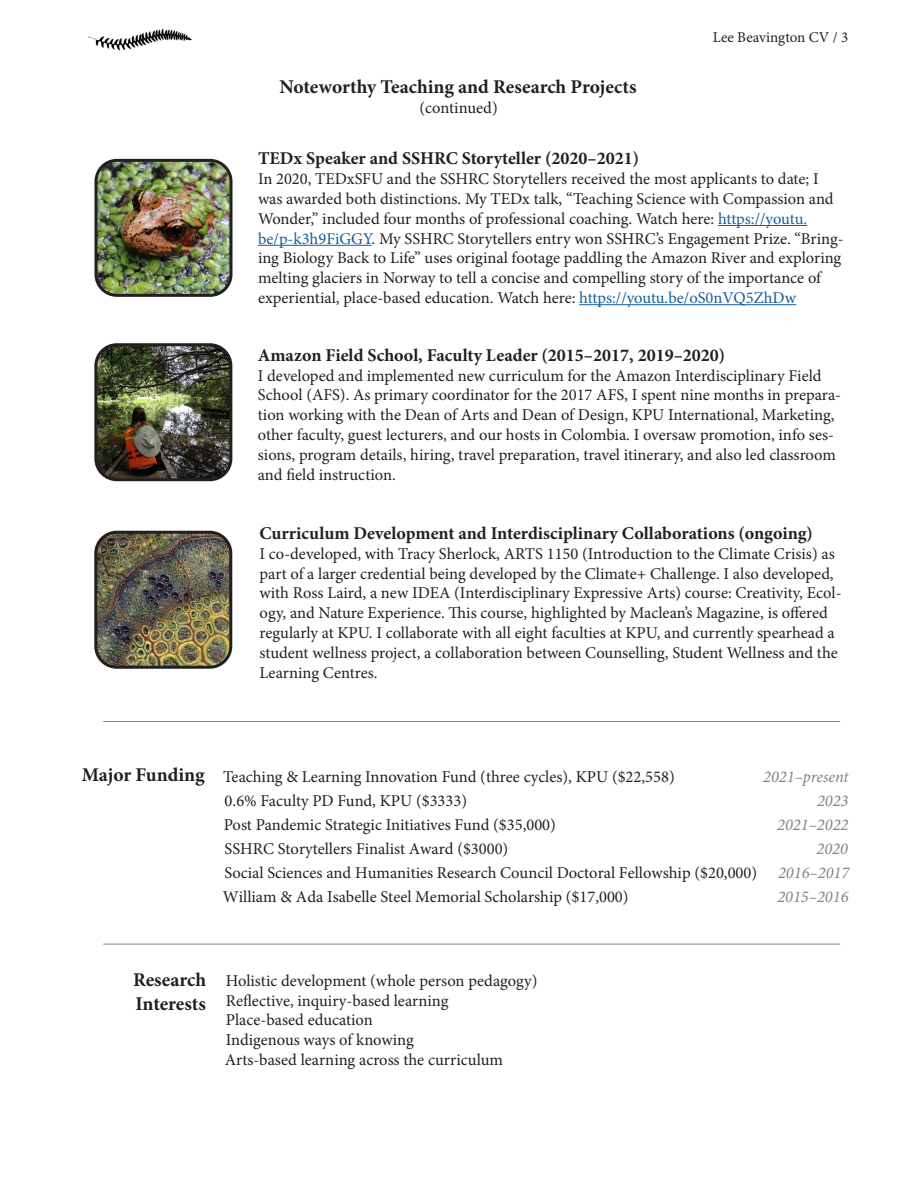
<style>
.page{position:relative;width:918px;height:1188px;background:#fff}
.page>*{position:absolute;margin:0;border:0;box-sizing:border-box;transform-origin:0 0}
.Heading{font:700 19.5px "Minion Pro";letter-spacing:-.005em;color:#231f20}
.t1{font:700 18px "Minion Pro";color:#231f20}
.Bullets{font:16.5px/19.8px "Minion Pro";color:#231f20}
.Numbers{font:italic 16.5px "Minion Pro";color:#808285}
.Heading-2{font:16.5px "Minion Pro";color:#231f20}
.t2{font:15px "Minion Pro";color:#231f20}
.s1{color:#175d9e}
</style>
<div class="page">
<img style="left:88px;top:28px;width:104px;height:23px">
<img style="left:98px;top:161px;width:133px;height:132px">
<div style="left:94px;top:159px;width:138px;height:138px;border:3px solid #231f20;border-radius:21px"></div>
<hr style="left:718px;top:225px;width:89px;height:1px;background:#175d9e">
<hr style="left:258px;top:245px;width:114px;height:1px;background:#175d9e">
<hr style="left:579px;top:304px;width:217px;height:1px;background:#175d9e">
<img style="left:98px;top:347px;width:133px;height:133px">
<div style="left:94px;top:343px;width:138px;height:138px;border:3px solid #231f20;border-radius:21px"></div>
<img style="left:98px;top:532px;width:133px;height:133px">
<div style="left:94px;top:531px;width:138px;height:138px;border:3px solid #231f20;border-radius:21px"></div>
<hr style="left:103px;top:721px;width:737px;height:1px;background:#808285">
<hr style="left:103px;top:944px;width:737px;height:1px;background:#808285">
<p class="Heading" style="left:279px;top:73px;width:359px">Noteworthy Teaching and Research Projects</p>
<p class="Heading-2" style="left:420px;top:96px;width:80px">(continued)</p>
<p class="t2" style="left:713px;top:28px;width:137px">Lee Beavington CV / 3</p>
<p class="t1" style="left:258px;top:146px;width:383px">TEDx Speaker and SSHRC Storyteller (2020–2021)</p>
<p class="Bullets" style="left:258px;top:169px;width:587px">In 2020, TEDxSFU and the SSHRC Storytellers received the most applicants to date; I was awarded both distinctions. My TEDx talk, “Teaching Science with Compassion and Wonder,” included four months of professional coaching. Watch here: <span class="s1">https://youtu. be/p-k3h9FiGGY</span>. My SSHRC Storytellers entry won SSHRC’s Engagement Prize. “Bring&shy;ing Biology Back to Life” uses original footage paddling the Amazon River and exploring melting glaciers in Norway to tell a concise and compelling story of the importance of experiential, place-based education. Watch here: <span class="s1">https://youtu.be/oS0nVQ5ZhDw</span></p>
<p class="t1" style="left:258px;top:342px;width:469px">Amazon Field School, Faculty Leader (2015–2017, 2019–2020)</p>
<p class="Bullets" style="left:258px;top:366px;width:585px">I developed and implemented new curriculum for the Amazon Interdisciplinary Field School (AFS). As primary coordinator for the 2017 AFS, I spent nine months in prepara&shy;tion working with the Dean of Arts and Dean of Design, KPU International, Marketing, other faculty, guest lecturers, and our hosts in Colombia. I oversaw promotion, info ses&shy;sions, program details, hiring, travel preparation, travel itinerary, and also led classroom and field instruction.</p>
<p class="t1" style="left:260px;top:521px;width:555px">Curriculum Development and Interdisciplinary Collaborations (ongoing)</p>
<p class="Bullets" style="left:260px;top:544px;width:583px">I co-developed, with Tracy Sherlock, ARTS 1150 (Introduction to the Climate Crisis) as part of a larger credential being developed by the Climate+ Challenge. I also developed, with Ross Laird, a new IDEA (Interdisciplinary Expressive Arts) course: Creativity, Ecol&shy;ogy, and Nature Experience. This course, highlighted by Maclean’s Magazine, is offered regularly at KPU. I collaborate with all eight faculties at KPU, and currently spearhead a student wellness project, a collaboration between Counselling, Student Wellness and the Learning Centres.</p>
<p class="Heading" style="left:82px;top:761px;width:124px">Major Funding</p>
<p class="Bullets" style="left:223px;top:767px;width:453px">Teaching &amp; Learning Innovation Fund (three cycles), KPU ($22,558)</p>
<p class="Numbers" style="left:763px;top:765px;width:87px">2021–present</p>
<p class="Bullets" style="left:225px;top:791px;width:244px">0.6% Faculty PD Fund, KPU ($3333)</p>
<p class="Numbers" style="left:817px;top:789px;width:33px">2023</p>
<p class="Bullets" style="left:224px;top:815px;width:334px">Post Pandemic Strategic Initiatives Fund ($35,000)</p>
<p class="Numbers" style="left:777px;top:813px;width:73px">2021–2022</p>
<p class="Bullets" style="left:225px;top:839px;width:285px">SSHRC Storytellers Finalist Award ($3000)</p>
<p class="Numbers" style="left:817px;top:837px;width:33px">2020</p>
<p class="Bullets" style="left:225px;top:863px;width:534px">Social Sciences and Humanities Research Council Doctoral Fellowship ($20,000)</p>
<p class="Numbers" style="left:778px;top:861px;width:73px">2016–2017</p>
<p class="Bullets" style="left:223px;top:887px;width:407px">William &amp; Ada Isabelle Steel Memorial Scholarship ($17,000)</p>
<p class="Numbers" style="left:777px;top:885px;width:73px">2015–2016</p>
<p class="Heading" style="left:133px;top:967px;width:75px">Research</p>
<p class="Heading" style="left:135px;top:990px;width:72px">Interests</p>
<p class="Bullets" style="left:226px;top:971px;width:313px">Holistic development (whole person pedagogy)</p>
<p class="Bullets" style="left:226px;top:991px;width:224px">Reflective, inquiry-based learning</p>
<p class="Bullets" style="left:226px;top:1010px;width:149px">Place-based education</p>
<p class="Bullets" style="left:226px;top:1030px;width:189px">Indigenous ways of knowing</p>
<p class="Bullets" style="left:225px;top:1050px;width:280px">Arts-based learning across the curriculum</p>
</div>
